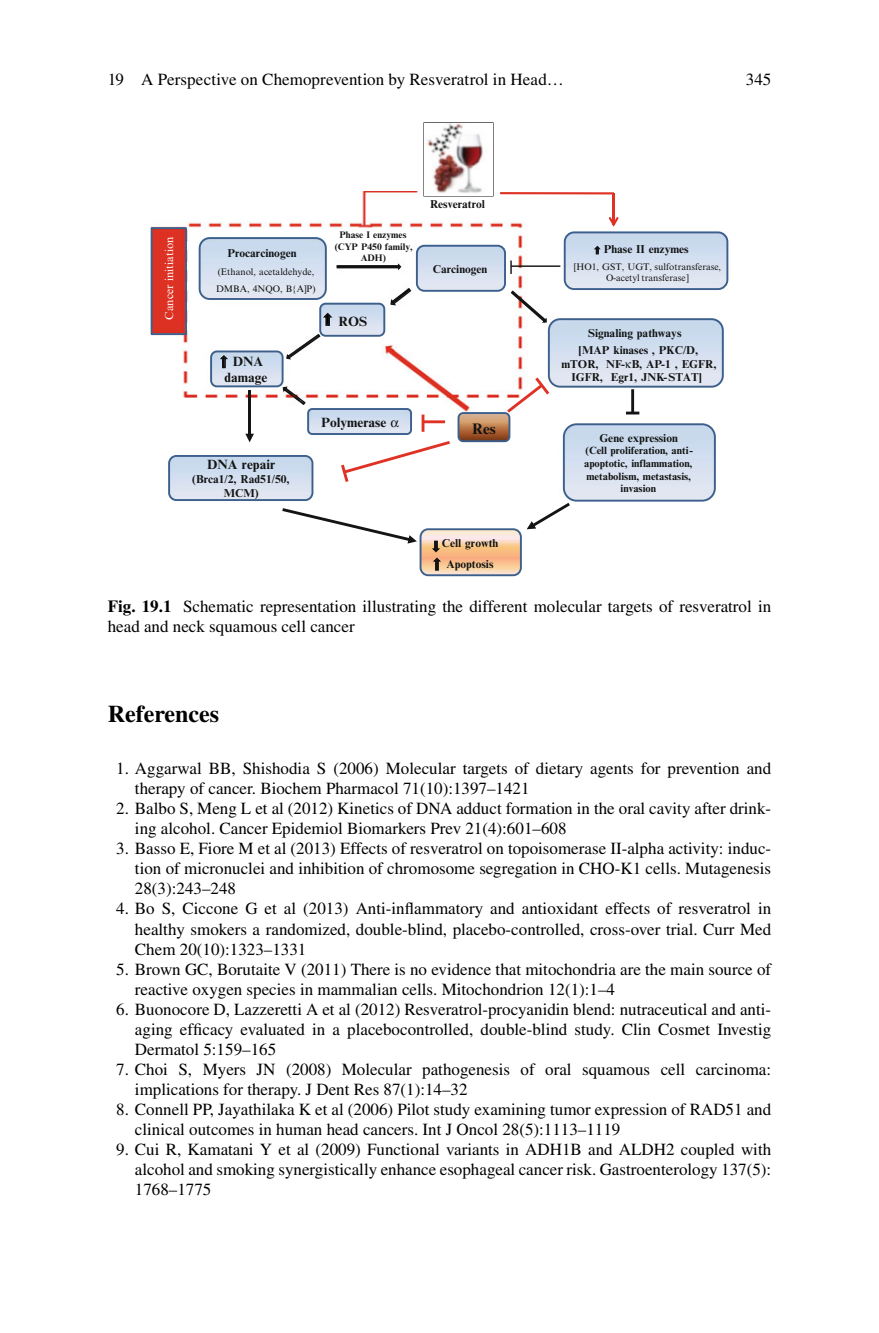
<style>
.page{position:relative;width:879px;height:1333px;background:#fff}
.page>*{position:absolute;margin:0;border:0;box-sizing:border-box;transform-origin:0 0}
.t1{font:700 24px "Ftsqmc Sfchds Times";color:#000}
.t2{font:17px/20px "Pyyjrf Mshntf Times";color:#000}
.t3{font:700 15.2px "Qnyblv Ttpnkg Times New Roman";color:#131413}
.t4{font:700 13.4px/16px "Qnyblv Ttpnkg Times New Roman";color:#131413;text-align:center}
.t5{font:700 11.4px/13.8px "Qnyblv Ttpnkg Times New Roman";color:#131413;text-align:center}
.t6{font:11.4px "Xwngcf Csyybn Times New Roman";color:#fff}
.t7{font:700 10.6px/12.6px "Qnyblv Ttpnkg Times New Roman";color:#131413;text-align:center}
.t8{font:9.6px/17.2px "Xwngcf Csyybn Times New Roman";color:#131413}
.t9{font:700 9.6px/11.4px "Qnyblv Ttpnkg Times New Roman";color:#131413;text-align:center}
.s1{font-family:"Ftsqmc Sfchds Times";font-weight:700}
</style>
<div class="page">
<img style="left:152px;top:191px;width:576px;height:309px">
<img style="left:425px;top:124px;width:67px;height:71px">
<div style="left:199px;top:237px;width:128px;height:63px;border:2px solid #3c5f8c;border-radius:10px"></div>
<div style="left:416px;top:245px;width:90px;height:47px;border:2px solid #3c5f8c;border-radius:8px"></div>
<hr style="left:500px;top:192px;width:114px;height:2px;background:#df3224">
<svg style="left:609px;top:217px;width:9px;height:10px"></svg>
<hr style="left:612px;top:193px;width:3px;height:31px;background:#df3224">
<hr style="left:511px;top:265px;width:49px;height:2px;background:#131413">
<svg style="left:510px;top:260px;width:2px;height:14px"></svg>
<svg style="left:336px;top:262px;width:66px;height:10px"></svg>
<div style="left:564px;top:231px;width:164px;height:59px;border:2px solid #3c5f8c;border-radius:9px"></div>
<svg style="left:593px;top:245px;width:9px;height:10px"></svg>
<div style="left:319px;top:303px;width:66px;height:34px;border:2px solid #3c5f8c;border-radius:5px"></div>
<div style="left:548px;top:318px;width:176px;height:69px;border:2px solid #3c5f8c;border-radius:11px"></div>
<svg style="left:458px;top:413px;width:51px;height:28px"></svg>
<div style="left:457px;top:412px;width:53px;height:30px;border:2px solid #3c5f8c;border-radius:5px"></div>
<div style="left:563px;top:423px;width:153px;height:78px;border:2px solid #3c5f8c;border-radius:13px"></div>
<svg style="left:509px;top:289px;width:39px;height:34px"></svg>
<svg style="left:323px;top:312px;width:11px;height:14px"></svg>
<div style="left:210px;top:350px;width:73px;height:37px;border:2px solid #3c5f8c;border-radius:6px"></div>
<svg style="left:219px;top:354px;width:11px;height:15px"></svg>
<svg style="left:285px;top:333px;width:36px;height:27px"></svg>
<svg style="left:390px;top:287px;width:22px;height:19px"></svg>
<svg style="left:282px;top:385px;width:25px;height:21px"></svg>
<hr style="left:631px;top:389px;width:3px;height:24px;background:#131413">
<svg style="left:626px;top:411px;width:13px;height:3px"></svg>
<svg style="left:420px;top:529px;width:101px;height:46px;background:#f9cda7"></svg>
<div style="left:419px;top:528px;width:103px;height:48px;border:2px solid #3c5f8c;border-radius:8px"></div>
<svg style="left:430px;top:540px;width:13px;height:31px"></svg>
<svg style="left:282px;top:508px;width:135px;height:35px"></svg>
<svg style="left:245px;top:433px;width:9px;height:9px"></svg>
<hr style="left:248px;top:390px;width:3px;height:45px;background:#131413">
<svg style="left:527px;top:503px;width:43px;height:26px"></svg>
<div style="left:307px;top:408px;width:105px;height:27px;border:2px solid #3c5f8c;border-radius:4px"></div>
<svg style="left:504px;top:374px;width:48px;height:41px"></svg>
<hr style="left:423px;top:420px;width:22px;height:3px;background:#df3224">
<hr style="left:421px;top:414px;width:3px;height:18px;background:#df3224">
<div style="left:151px;top:227px;width:36px;height:108px;border:2px solid #3c5f8c"></div>
<div style="left:168px;top:455px;width:145px;height:46px;border:2px solid #3c5f8c;border-radius:7px"></div>
<svg style="left:339px;top:439px;width:114px;height:46px"></svg>
<svg style="left:625px;top:362px;width:6px;height:5px"></svg>
<svg style="left:391px;top:420px;width:8px;height:7px"></svg>
<p class="t2" style="left:108px;top:71px;width:457px">19 A Perspective on Chemoprevention by Resveratrol in Head…</p>
<p class="t2" style="left:746px;top:71px;width:27px">345</p>
<p class="t6" style="left:162px;top:320px;width:85px;rotate:-90deg">Cancer initiation</p>
<p class="t5" style="left:430px;top:198px;width:56px">Resveratrol</p>
<p class="t9" style="left:335px;top:230px;width:79px">Phase I enzymes (CYP P450 family,<br>ADH)</p>
<p class="t5" style="left:227px;top:247px;width:71px">Procarcinogen</p>
<p class="t8" style="left:216px;top:263px;width:101px">(Ethanol, acetaldehyde,<br>DMBA, 4NQO, B{A]P)</p>
<p class="t5" style="left:433px;top:264px;width:56px">Carcinogen</p>
<p class="t4" style="left:224px;top:354px;width:45px">DNA damage</p>
<p class="t4" style="left:207px;top:458px;width:70px">DNA repair</p>
<p class="t5" style="left:192px;top:474px;width:99px">(Brca1/2, Rad51/50,<br>MCM)</p>
<p class="t4" style="left:338px;top:314px;width:30px">ROS</p>
<p class="t4" style="left:321px;top:415px;width:67px">Polymerase</p>
<p class="t3" style="left:472px;top:423px;width:25px">Res</p>
<p class="t5" style="left:442px;top:534px;width:58px;line-height:20.6px">Cell growth<br>Apoptosis</p>
<p class="t5" style="left:604px;top:244px;width:86px">Phase II enzymes</p>
<p class="t8" style="left:574px;top:260px;width:149px;line-height:11.8px;text-align:center">[HO1, GST, UGT, sulfotransferase,<br>O-acetyl transferase]</p>
<p class="t5" style="left:578px;top:326px;width:121px;line-height:16.4px;text-align:left;text-indent:10px">Signaling pathways [MAP kinases , PKC/D,</p>
<p class="t5" style="left:561px;top:358px;width:157px">mTOR, NF- B, AP-1 , EGFR,<br>IGFR, Egr1, JNK STAT]</p>
<p class="t5" style="left:663px;top:371px;width:5px">-</p>
<p class="t5" style="left:599px;top:432px;width:80px">Gene expression</p>
<p class="t7" style="left:584px;top:445px;width:111px">(Cell proliferation, anti&shy;apoptotic, inflammation, metabolism, metastasis, invasion</p>
<p class="t2" style="left:108px;top:597px;width:665px"><span class="s1">Fig. 19.1</span> Schematic representation illustrating the different molecular targets of resveratrol in head and neck squamous cell cancer</p>
<h1 class="t1" style="left:108px;top:705px;width:113px">References</h1>
<p class="t2" style="left:135px;top:760px;width:638px;text-indent:-19px">1. Aggarwal BB, Shishodia S (2006) Molecular targets of dietary agents for prevention and therapy of cancer. Biochem Pharmacol 71(10):1397–1421</p>
<p class="t2" style="left:135px;top:800px;width:638px;text-indent:-19px">2. Balbo S, Meng L et al (2012) Kinetics of DNA adduct formation in the oral cavity after drink&shy;ing alcohol. Cancer Epidemiol Biomarkers Prev 21(4):601–608</p>
<p class="t2" style="left:135px;top:840px;width:638px;text-align:justify;text-indent:-19px">3. Basso E, Fiore M et al (2013) Effects of resveratrol on topoisomerase II-alpha activity: induc&shy;tion of micronuclei and inhibition of chromosome segregation in CHO-K1 cells. Mutagenesis 28(3):243–248</p>
<p class="t2" style="left:135px;top:900px;width:638px;text-align:justify;text-indent:-19px">4. Bo S, Ciccone G et al (2013) Anti-inflammatory and antioxidant effects of resveratrol in healthy smokers a randomized, double-blind, placebo-controlled, cross-over trial. Curr Med Chem 20(10):1323–1331</p>
<p class="t2" style="left:135px;top:960px;width:638px;text-indent:-19px">5. Brown GC, Borutaite V (2011) There is no evidence that mitochondria are the main source of reactive oxygen species in mammalian cells. Mitochondrion 12(1):1–4</p>
<p class="t2" style="left:135px;top:1000px;width:638px;text-align:justify;text-indent:-19px">6. Buonocore D, Lazzeretti A et al (2012) Resveratrol-procyanidin blend: nutraceutical and anti&shy;aging efficacy evaluated in a placebocontrolled, double-blind study. Clin Cosmet Investig Dermatol 5:159–165</p>
<p class="t2" style="left:135px;top:1060px;width:638px;text-indent:-19px">7. Choi S, Myers JN (2008) Molecular pathogenesis of oral squamous cell carcinoma: implications for therapy. J Dent Res 87(1):14–32</p>
<p class="t2" style="left:135px;top:1100px;width:638px;text-indent:-19px">8. Connell PP, Jayathilaka K et al (2006) Pilot study examining tumor expression of RAD51 and clinical outcomes in human head cancers. Int J Oncol 28(5):1113–1119</p>
<p class="t2" style="left:135px;top:1140px;width:638px;text-align:justify;text-indent:-19px">9. Cui R, Kamatani Y et al (2009) Functional variants in ADH1B and ALDH2 coupled with alcohol and smoking synergistically enhance esophageal cancer risk. Gastroenterology 137(5):<br>1768–1775</p>
</div>
